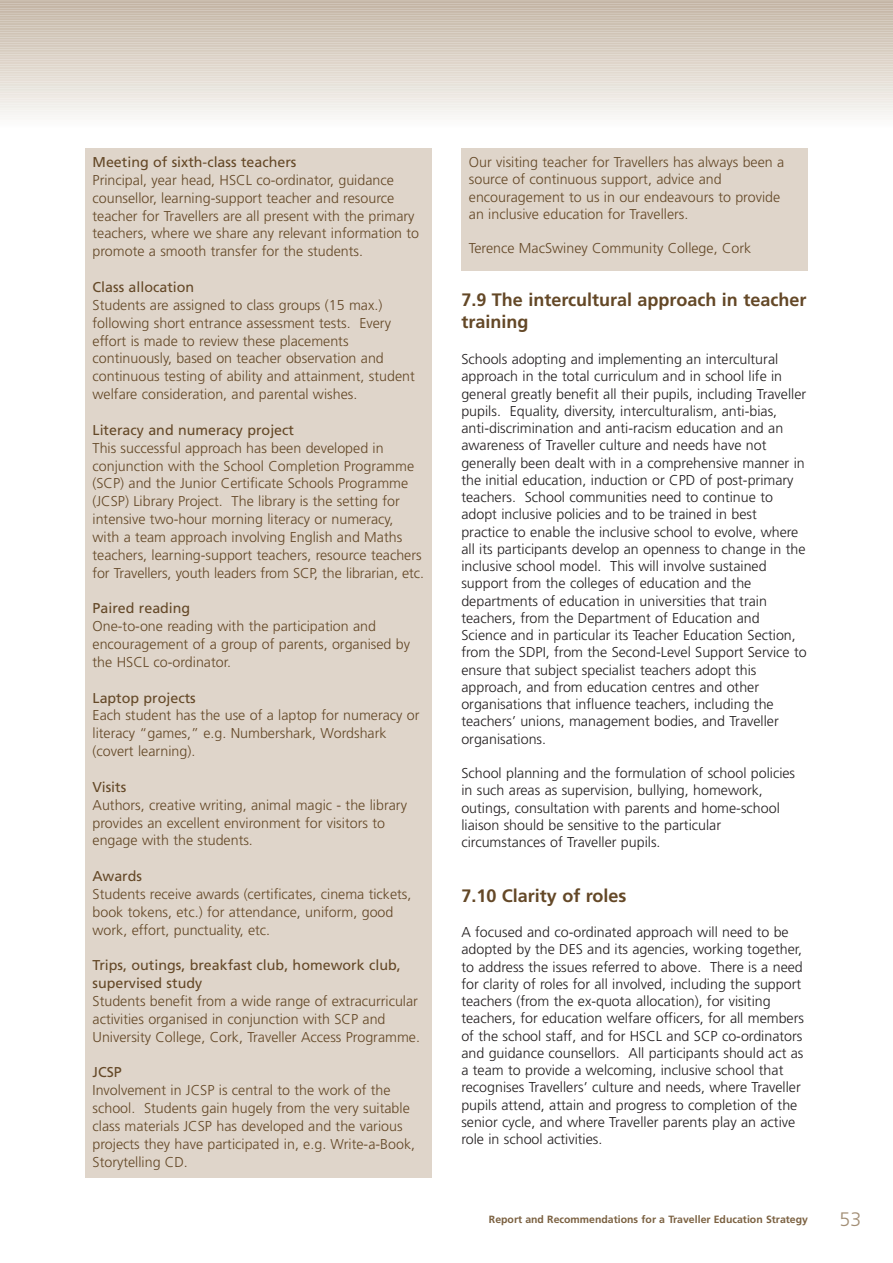
<style>
.page{position:relative;width:893px;height:1263px;background:#fff}
.page>*{position:absolute;margin:0;border:0;box-sizing:border-box;transform-origin:0 0}
.t1{font:300 19.5px "Frutiger";color:#a28e75}
.t2{font:700 18px/21.8px "Frutiger";color:#644827}
.t3{font:300 14.25px/17.2px "Frutiger";color:#231f20}
.t4{font:300 14.25px/17.9px "Frutiger";color:#644827}
.t5{font:14.25px/17.9px "Frutiger";color:#644827}
.t6{font:700 10.5px "Frutiger";color:#7b6141}
</style>
<div class="page">
<div style="left:0;top:0;width:893px;height:5px;background:#c3b4a4"></div>
<div style="left:0;top:2px;width:893px;height:5px;background:#d0c4b8"></div>
<hr style="left:0;top:4px;width:893px;height:4px;background:#c9bcad">
<hr style="left:0;top:6px;width:893px;height:4px;background:#c5b7a7">
<div style="left:0;top:7px;width:893px;height:5px;background:#d0c5b9"></div>
<hr style="left:0;top:9px;width:893px;height:4px;background:#ccbfb2">
<hr style="left:0;top:11px;width:893px;height:4px;background:#c7b9aa">
<div style="left:0;top:12px;width:893px;height:5px;background:#d0c4b7"></div>
<div style="left:0;top:14px;width:893px;height:5px;background:#d4cabe"></div>
<hr style="left:0;top:16px;width:893px;height:4px;background:#c9bcad">
<div style="left:0;top:17px;width:893px;height:5px;background:#cec2b5"></div>
<div style="left:0;top:19px;width:893px;height:5px;background:#d6ccc0"></div>
<hr style="left:0;top:21px;width:893px;height:4px;background:#ccbfb0">
<div style="left:0;top:24px;width:893px;height:5px;background:#d7cdc2"></div>
<hr style="left:0;top:26px;width:893px;height:4px;background:#d2c7ba">
<hr style="left:0;top:28px;width:893px;height:4px;background:#cec2b4">
<div style="left:0;top:29px;width:893px;height:5px;background:#d6cdc1"></div>
<div style="left:0;top:31px;width:893px;height:5px;background:#dad1c6"></div>
<hr style="left:0;top:33px;width:893px;height:4px;background:#d1c5b7">
<div style="left:0;top:34px;width:893px;height:5px;background:#d7cdc0"></div>
<div style="left:0;top:36px;width:893px;height:5px;background:#dbd3c9"></div>
<hr style="left:0;top:38px;width:893px;height:4px;background:#d3c7bb">
<div style="left:0;top:41px;width:893px;height:5px;background:#ddd4ca"></div>
<hr style="left:0;top:43px;width:893px;height:4px;background:#d5cabe">
<div style="left:0;top:46px;width:893px;height:5px;background:#ddd5cb"></div>
<svg style="left:0;top:48px;width:893px;height:4px;fill:#d7cdc0"></svg>
<div style="left:0;top:51px;width:893px;height:5px;background:#ded5cb"></div>
<div style="left:0;top:53px;width:893px;height:5px;background:#e2dbd1"></div>
<hr style="left:0;top:55px;width:893px;height:4px;background:#dcd1c6">
<div style="left:0;top:58px;width:893px;height:5px;background:#e4dcd4"></div>
<hr style="left:0;top:60px;width:893px;height:4px;background:#ded4c9">
<div style="left:0;top:63px;width:893px;height:5px;background:#e5ded5"></div>
<hr style="left:0;top:65px;width:893px;height:4px;background:#e0d8cd">
<div style="left:0;top:68px;width:893px;height:5px;background:#e5dfd6"></div>
<div style="left:0;top:70px;width:893px;height:5px;background:#e8e2da"></div>
<hr style="left:0;top:72px;width:893px;height:4px;background:#e3dcd2">
<div style="left:0;top:75px;width:893px;height:5px;background:#e9e4dd"></div>
<hr style="left:0;top:77px;width:893px;height:4px;background:#e6dfd6">
<div style="left:0;top:80px;width:893px;height:5px;background:#ece6e0"></div>
<hr style="left:0;top:82px;width:893px;height:4px;background:#e7e2da">
<div style="left:0;top:85px;width:893px;height:5px;background:#e8e4dd"></div>
<div style="left:0;top:90px;width:893px;height:5px;background:#ece6e0"></div>
<div style="left:0;top:95px;width:893px;height:5px;background:#efeae4"></div>
<hr style="left:0;top:99px;width:893px;height:4px;background:#f0ece7">
<div style="left:0;top:102px;width:893px;height:5px;background:#f1eeea"></div>
<div style="left:0;top:107px;width:893px;height:5px;background:#f4f2ee"></div>
<div style="left:0;top:112px;width:893px;height:5px;background:#f6f5f3"></div>
<div style="left:0;top:117px;width:893px;height:5px;background:#f9f8f6"></div>
<hr style="left:0;top:121px;width:893px;height:4px;background:#fbfbfa">
<div style="left:85px;top:149px;width:347px;height:1029px;background:#dfd5ca"></div>
<div style="left:461px;top:149px;width:347px;height:122px;background:#dfd5ca"></div>
<p class="t5" style="left:93px;top:154px;width:205px">Meeting of sixth-class teachers</p>
<p class="t4" style="left:93px;top:172px;width:328px">Principal, year head, HSCL co-ordinator, guidance counsellor, learning-support teacher and resource teacher for Travellers are all present with the primary teachers, where we share any relevant information to promote a smooth transfer for the students.</p>
<p class="t5" style="left:93px;top:279px;width:103px">Class allocation</p>
<p class="t4" style="left:93px;top:297px;width:324px">Students are assigned to class groups (15 max.) following short entrance assessment tests. Every effort is made to review these placements continuously, based on teacher observation and continuous testing of ability and attainment, student welfare consideration, and parental wishes.</p>
<p class="t5" style="left:93px;top:422px;width:203px">Literacy and numeracy project</p>
<p class="t4" style="left:93px;top:440px;width:333px">This successful approach has been developed in conjunction with the School Completion Programme (SCP) and the Junior Certificate Schools Programme (JCSP) Library Project. The library is the setting for intensive two-hour morning literacy or numeracy, with a team approach involving English and Maths teachers, learning-support teachers, resource teachers for Travellers, youth leaders from SCP, the librarian, etc.</p>
<p class="t5" style="left:93px;top:600px;width:99px">Paired reading</p>
<p class="t4" style="left:93px;top:618px;width:319px">One-to-one reading with the participation and encouragement of a group of parents, organised by the HSCL co-ordinator.</p>
<p class="t5" style="left:93px;top:690px;width:105px">Laptop projects</p>
<p class="t4" style="left:93px;top:708px;width:329px">Each student has the use of a laptop for numeracy or literacy “games,” e.g. Numbershark, Wordshark (covert learning).</p>
<p class="t5" style="left:93px;top:779px;width:35px">Visits</p>
<p class="t4" style="left:93px;top:797px;width:316px">Authors, creative writing, animal magic - the library provides an excellent environment for visitors to engage with the students.</p>
<p class="t5" style="left:93px;top:868px;width:51px">Awards</p>
<p class="t4" style="left:93px;top:886px;width:320px">Students receive awards (certificates, cinema tickets, book tokens, etc.) for attendance, uniform, good work, effort, punctuality, etc.</p>
<p class="t5" style="left:93px;top:957px;width:310px">Trips, outings, breakfast club, homework club, supervised study</p>
<p class="t4" style="left:93px;top:993px;width:329px">Students benefit from a wide range of extracurricular activities organised in conjunction with SCP and<br>University College, Cork, Traveller Access Programme.</p>
<p class="t5" style="left:93px;top:1065px;width:31px">JCSP</p>
<p class="t4" style="left:93px;top:1082px;width:324px">Involvement in JCSP is central to the work of the school. Students gain hugely from the very suitable class materials JCSP has developed and the various projects they have participated in, e.g. Write-a-Book, Storytelling CD.</p>
<p class="t4" style="left:469px;top:155px;width:317px;line-height:17.2px">Our visiting teacher for Travellers has always been a source of continuous support, advice and encouragement to us in our endeavours to provide an inclusive education for Travellers.</p>
<p class="t4" style="left:469px;top:240px;width:284px">Terence MacSwiney Community College, Cork</p>
<p class="t2" style="left:461px;top:290px;width:346px">7.9 The intercultural approach in teacher training</p>
<p class="t3" style="left:461px;top:352px;width:347px">Schools adopting and implementing an intercultural approach in the total curriculum and in school life in general greatly benefit all their pupils, including Traveller pupils. Equality, diversity, interculturalism, anti-bias, anti-discrimination and anti-racism education and an awareness of Traveller culture and needs have not generally been dealt with in a comprehensive manner in the initial education, induction or CPD of post-primary teachers. School communities need to continue to adopt inclusive policies and to be trained in best practice to enable the inclusive school to evolve, where all its participants develop an openness to change in the inclusive school model. This will involve sustained support from the colleges of education and the departments of education in universities that train teachers, from the Department of Education and Science and in particular its Teacher Education Section, from the SDPI, from the Second-Level Support Service to ensure that subject specialist teachers adopt this approach, and from education centres and other organisations that influence teachers, including the teachers’ unions, management bodies, and Traveller organisations.</p>
<p class="t3" style="left:461px;top:766px;width:335px">School planning and the formulation of school policies in such areas as supervision, bullying, homework, outings, consultation with parents and home-school liaison should be sensitive to the particular circumstances of Traveller pupils.</p>
<p class="t2" style="left:461px;top:886px;width:167px">7.10 Clarity of roles</p>
<p class="t3" style="left:461px;top:925px;width:344px">A focused and co-ordinated approach will need to be adopted by the DES and its agencies, working together, to address the issues referred to above. There is a need for clarity of roles for all involved, including the support teachers (from the ex-quota allocation), for visiting teachers, for education welfare officers, for all members of the school staff, and for HSCL and SCP co-ordinators and guidance counsellors. All participants should act as a team to provide a welcoming, inclusive school that recognises Travellers’ culture and needs, where Traveller pupils attend, attain and progress to completion of the senior cycle, and where Traveller parents play an active role in school activities.</p>
<p class="t6" style="left:489px;top:1215px;width:321px">Report and Recommendations for a Traveller Education Strategy</p>
<h1 class="t1" style="left:840px;top:1211px;width:23px">53</h1>
</div>
